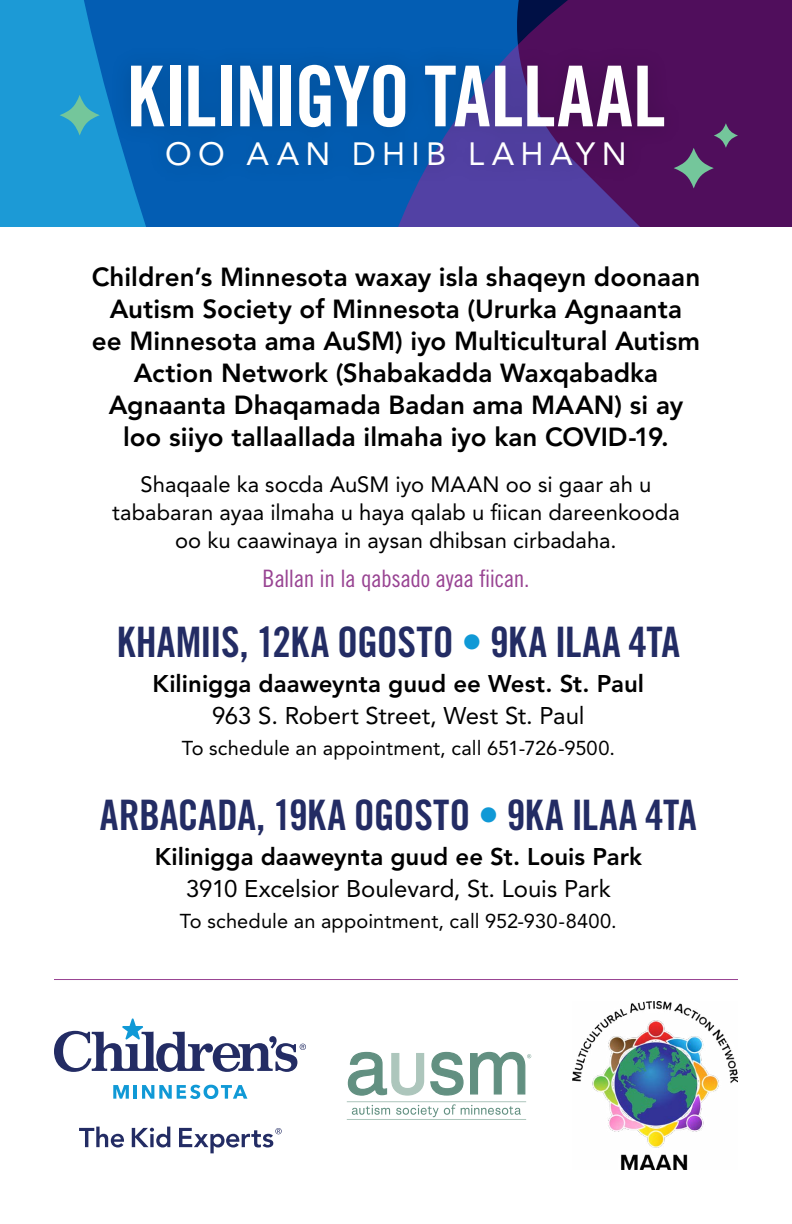
<style>
.page{position:relative;width:792px;height:1224px;background:#fff}
.page>*{position:absolute;margin:0;border:0;box-sizing:border-box;transform-origin:0 0}
.t1{font:84px "Trade Gothic LT Pro Bd Cn 20";letter-spacing:-.02em;color:#fff}
.t2{font:42px "Trade Gothic LT Pro Bd Cn 20";letter-spacing:-.01em;color:#232c64}
.t3{font:32px "Avenir LT Std";letter-spacing:.2em;color:#fff}
.t4{font:800 26px/32px "Avenir LT Std";letter-spacing:.005em;color:#000;text-align:center}
.t5{font:800 24px "Avenir LT Std";color:#000}
.t6{font:24px "Avenir LT Std";color:#000}
.t7{font:24px "Trade Gothic LT Pro Cn 18";letter-spacing:-.025em;color:#984392}
.t8{font:22px/28px "Avenir LT Std";letter-spacing:.005em;color:#000;text-align:center}
.t9{font:20px "Avenir LT Std";letter-spacing:.005em;color:#000}
.s1{color:#1099d6}
</style>
<div class="page">
<div style="left:0;top:0;width:792px;height:226px;background:#1c9ad6"></div>
<svg style="left:84px;top:0;width:275px;height:226px;fill:#035db3"></svg>
<svg style="left:359px;top:0;width:433px;height:226px;background:#412476"></svg>
<div style="left:109px;top:43px;width:577px;height:144px;background:#000;opacity:.15"></div>
<svg style="left:113px;top:1085px;width:16px;height:14px"></svg>
<hr style="left:134px;top:1085px;width:3px;height:14px;background:#1099d6">
<svg style="left:142px;top:1085px;width:105px;height:14px"></svg>
<svg style="left:54px;top:1018px;width:252px;height:54px"></svg>
<svg style="left:79px;top:1127px;width:45px;height:20px"></svg>
<svg style="left:132px;top:1127px;width:38px;height:20px"></svg>
<svg style="left:179px;top:1128px;width:103px;height:25px"></svg>
<hr style="left:347px;top:1101px;width:179px;height:1px;background:#adc6bc">
<hr style="left:347px;top:1119px;width:179px;height:1px;background:#adc6bc">
<svg style="left:352px;top:1105px;width:38px;height:10px"></svg>
<svg style="left:396px;top:1104px;width:125px;height:13px"></svg>
<svg style="left:347px;top:1052px;width:184px;height:44px"></svg>
<img style="left:572px;top:1002px;width:166px;height:168px">
<hr style="left:54px;top:979px;width:684px;height:1px;background:#984392">
<svg style="left:60px;top:95px;width:40px;height:41px"></svg>
<svg style="left:674px;top:148px;width:40px;height:40px"></svg>
<svg style="left:714px;top:123px;width:24px;height:25px"></svg>
<h1 class="t1" style="left:127px;top:45px;width:540px">KILINIGYO TALLAAL</h1>
<p class="t3" style="left:165px;top:135px;width:463px">OO AAN DHIB LAHAYN</p>
<p class="t4" style="left:92px;top:261px;width:610px">Children’s Minnesota waxay isla shaqeyn doonaan Autism Society of Minnesota (Ururka Agnaanta ee Minnesota ama AuSM) iyo Multicultural Autism Action Network (Shabakadda Waxqabadka Agnaanta Dhaqamada Badan ama MAAN) si ay loo siiyo tallaallada ilmaha iyo kan COVID-19.</p>
<p class="t8" style="left:112px;top:470px;width:569px">Shaqaale ka socda AuSM iyo MAAN oo si gaar ah u tababaran ayaa ilmaha u haya qalab u fiican dareenkooda oo ku caawinaya in aysan dhibsan cirbadaha.</p>
<p class="t7" style="left:263px;top:564px;width:268px">Ballan in la qabsado ayaa fiican.</p>
<h2 class="t2" style="left:117px;top:616px;width:565px">KHAMIIS, 12KA OGOSTO <span class="s1">•</span> 9KA ILAA 4TA</h2>
<p class="t5" style="left:153px;top:670px;width:493px">Kilinigga daaweynta guud ee West. St. Paul</p>
<p class="t6" style="left:212px;top:702px;width:374px">963 S. Robert Street, West St. Paul</p>
<p class="t9" style="left:182px;top:736px;width:435px">To schedule an appointment, call 651-726-9500.</p>
<h2 class="t2" style="left:100px;top:789px;width:598px">ARBACADA, 19KA OGOSTO <span class="s1">•</span> 9KA ILAA 4TA</h2>
<p class="t5" style="left:155px;top:843px;width:489px">Kilinigga daaweynta guud ee St. Louis Park</p>
<p class="t6" style="left:186px;top:875px;width:426px">3910 Excelsior Boulevard, St. Louis Park</p>
<p class="t9" style="left:180px;top:909px;width:438px">To schedule an appointment, call 952-930-8400.</p>
</div>
